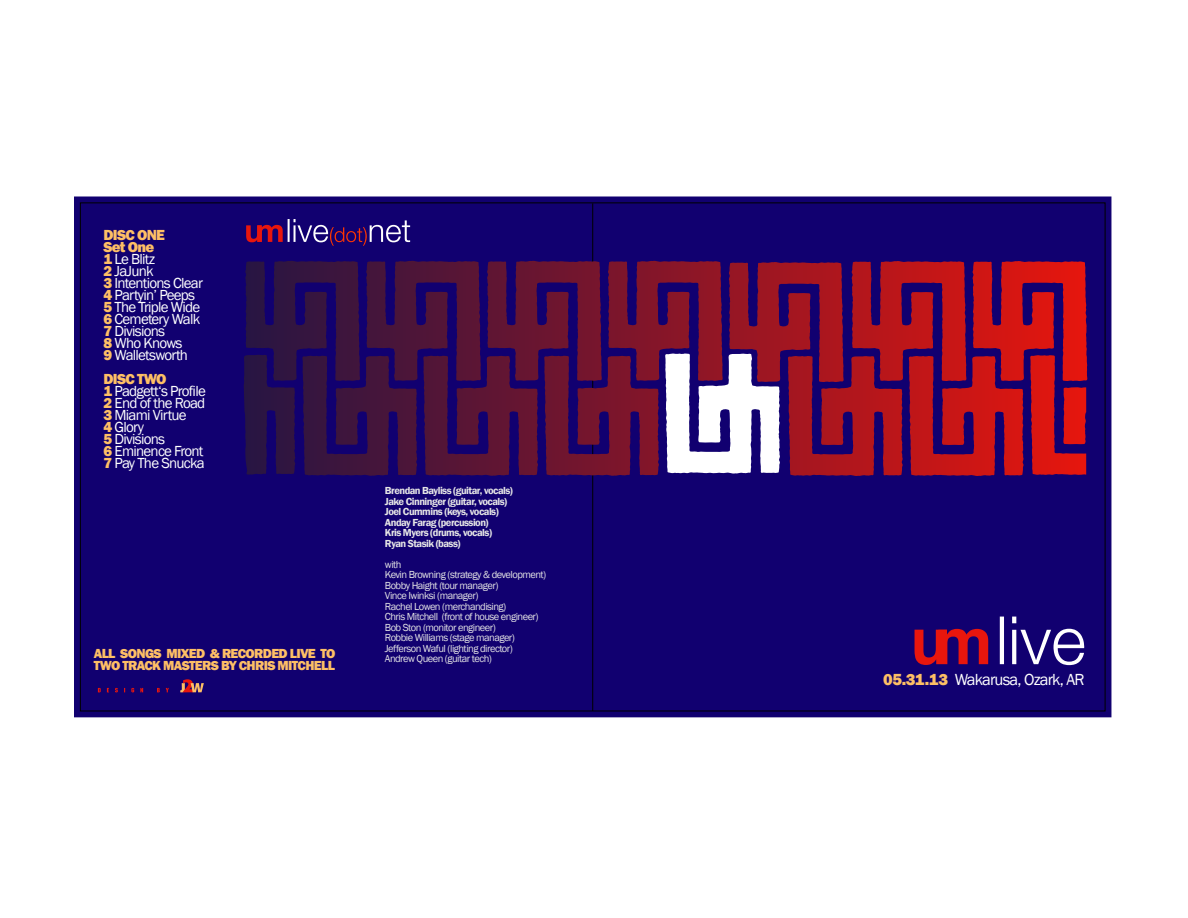
<style>
.page{position:relative;width:1188px;height:918px;background:#fff}
.page>*{position:absolute;margin:0;border:0;box-sizing:border-box;transform-origin:0 0}
.t1{font:16.5px "Franklin Gothic";letter-spacing:-.05em;color:#fff}
.t2{font:15px/12px "Franklin Gothic";letter-spacing:-.05em;color:#fff}
.t3{font:800 13.5px "Franklin Gothic";letter-spacing:-.05em;color:#febf65}
.t4{font:10.5px/10.5px "Franklin Gothic";letter-spacing:-.05em;color:#e6e6e6}
.t5{font:600 10.5px/10.5px "Franklin Gothic";letter-spacing:-.05em;color:#e6e6e6}
.s1{font-weight:800;color:#febf65}
</style>
<div class="page">
<div style="left:74px;top:197px;width:1037px;height:520px;background:#110070"></div>
<svg style="left:80px;top:202px;width:1025px;height:509px;background:#210365"></svg>
<svg style="left:592px;top:203px;width:1px;height:508px"></svg>
<svg style="left:246px;top:225px;width:37px;height:17px"></svg>
<hr style="left:288px;top:219px;width:2px;height:23px;background:#fff">
<svg style="left:294px;top:219px;width:116px;height:27px;background:#3d257e"></svg>
<svg style="left:915px;top:629px;width:73px;height:36px;background:#8f0c35"></svg>
<hr style="left:1000px;top:617px;width:4px;height:47px;background:#fff">
<svg style="left:1012px;top:630px;width:4px;height:34px"></svg>
<svg style="left:1012px;top:617px;width:4px;height:6px"></svg>
<svg style="left:1021px;top:629px;width:63px;height:36px"></svg>
<svg style="left:98px;top:688px;width:3px;height:4px"></svg>
<svg style="left:115px;top:688px;width:3px;height:4px"></svg>
<svg style="left:131px;top:688px;width:3px;height:4px"></svg>
<svg style="left:140px;top:688px;width:3px;height:4px"></svg>
<svg style="left:157px;top:688px;width:3px;height:4px"></svg>
<svg style="left:166px;top:688px;width:3px;height:4px"></svg>
<svg style="left:180px;top:679px;width:24px;height:13px"></svg>
<svg style="left:244px;top:354px;width:842px;height:121px;background:#70254f"></svg>
<h2 class="t2" style="left:104px;top:229px;width:101px"><span class="s1">DISC ONE<br>Set One<br>1</span> Le Blitz<br><span class="s1">2</span> JaJunk<br><span class="s1">3</span> Intentions Clear<br><span class="s1">4</span> Partyin’ Peeps<br><span class="s1">5</span> The Triple Wide<br><span class="s1">6</span> Cemetery Walk<br><span class="s1">7</span> Divisions<br><span class="s1">8</span> Who Knows<br><span class="s1">9</span> Walletsworth</h2>
<h2 class="t2" style="left:104px;top:373px;width:104px"><span class="s1">DISC TWO<br>1</span> Padgett‘s Profile<br><span class="s1">2</span> End of the Road<br><span class="s1">3</span> Miami Virtue<br><span class="s1">4</span> Glory<br><span class="s1">5</span> Divisions<br><span class="s1">6</span> Eminence Front<br><span class="s1">7</span> Pay The Snucka</h2>
<p class="t3" style="left:94px;top:645px;width:243px">ALL SONGS MIXED &amp; RECORDED LIVE TO</p>
<p class="t3" style="left:94px;top:657px;width:243px">TWO TRACK MASTERS BY CHRIS MITCHELL</p>
<p class="t5" style="left:385px;top:486px;width:130px">Brendan Bayliss (guitar, vocals)<br>Jake Cinninger (guitar, vocals)<br>Joel Cummins (keys, vocals)<br>Anday Farag (percussion)<br>Kris Myers (drums, vocals)<br>Ryan Stasik (bass)</p>
<p class="t4" style="left:385px;top:559px;width:163px">with<br>Kevin Browning (strategy &amp; development)<br>Bobby Haight (tour manager)<br>Vince Iwinksi (manager)<br>Rachel Lowen (merchandising)<br>Chris Mitchell (front of house engineer)<br>Bob Ston (monitor engineer)<br>Robbie Williams (stage manager)<br>Jefferson Waful (lighting director)</p>
<p class="t4" style="left:385px;top:654px;width:109px">Andrew Queen (guitar tech)</p>
<h1 class="t1" style="left:883px;top:670px;width:203px"><span class="s1">05.31.13</span> Wakarusa, Ozark, AR</h1>
</div>
